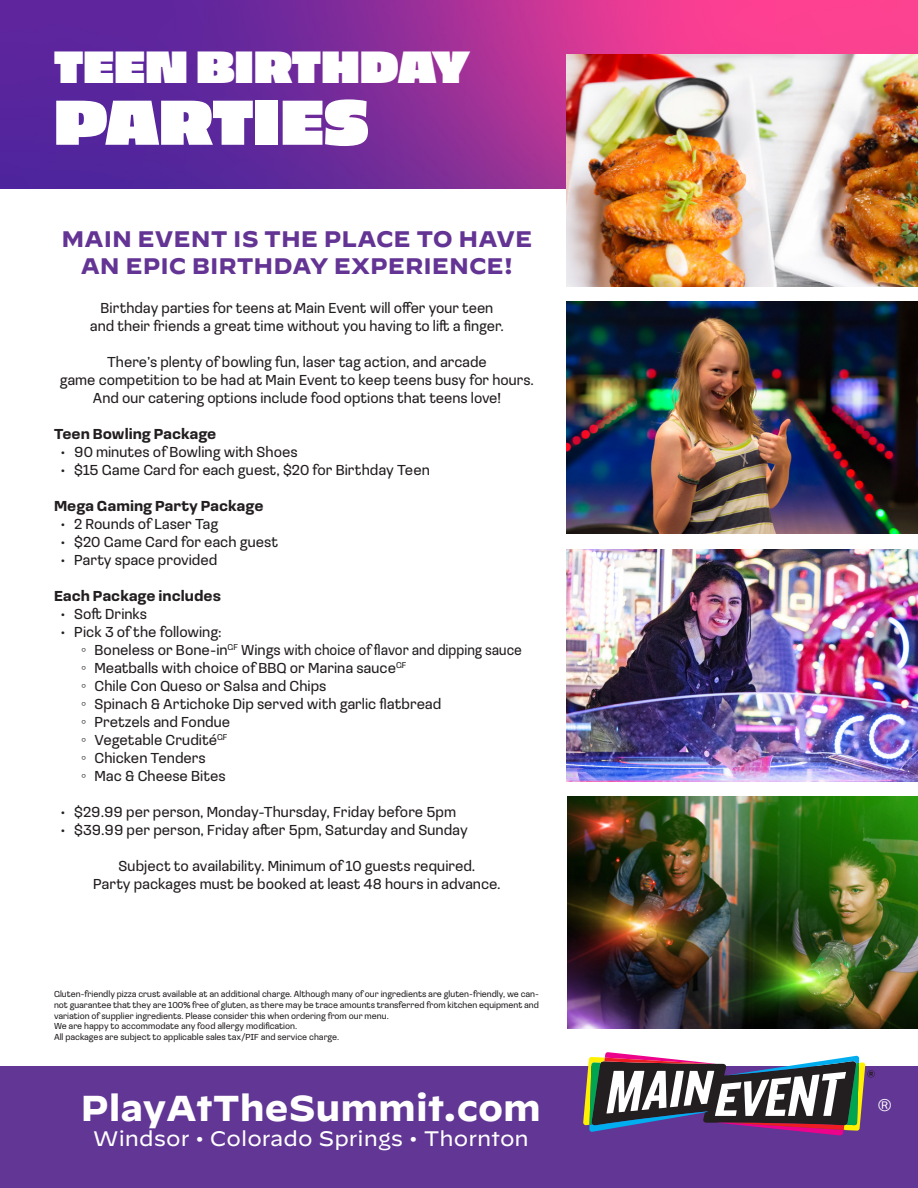
<style>
.page{position:relative;width:918px;height:1188px;background:#fff}
.page>*{position:absolute;margin:0;border:0;box-sizing:border-box;transform-origin:0 0}
.t1{font:63px "Piepie";color:#fff;scale:.96 1}
.t2{font:45px "Piepie";color:#fff;scale:.96 1}
.t3{font:700 36px "Decimal";color:#fff}
.t4{font:700 22.5px "Decimal";color:#633494}
.t5{font:21px "Decimal";color:#fff}
.t6{font:18px "Franklin Gothic";color:#fff}
.t7{font:15px/18px "Loos Normal";color:#231f20;text-align:center}
.t8{font:700 15px "Loos Normal";color:#231f20}
.t9{font:9px/10.8px "Loos Normal";color:#231f20;text-align:justify}
.s1{font-family:"Franklin Gothic"}
</style>
<div class="page">
<div style="left:0;top:1066px;width:918px;height:122px;background:#613695"></div>
<img style="left:0;top:0;width:918px;height:189px">
<svg style="left:583px;top:1052px;width:292px;height:83px"></svg>
<img style="left:567px;top:54px;width:351px;height:232px">
<img style="left:567px;top:302px;width:351px;height:232px">
<img style="left:567px;top:549px;width:351px;height:232px">
<img style="left:567px;top:797px;width:351px;height:232px">
<p class="t2" style="left:54px;top:35px;width:433px">TEEN BIRTHDAY</p>
<p class="t1" style="left:54px;top:77px;width:329px">PARTIES</p>
<p class="t4" style="left:62px;top:226px;width:472px">MAIN EVENT IS THE PLACE TO HAVE</p>
<p class="t4" style="left:81px;top:253px;width:434px">AN EPIC BIRTHDAY EXPERIENCE!</p>
<p class="t7" style="left:101px;top:298px;width:394px">Birthday parties for teens at Main Event will offer your teen</p>
<p class="t7" style="left:90px;top:316px;width:416px">and their friends a great time without you having to lift a finger.</p>
<p class="t7" style="left:107px;top:352px;width:381px">There’s plenty of bowling fun, laser tag action, and arcade</p>
<p class="t7" style="left:60px;top:370px;width:476px">game competition to be had at Main Event to keep teens busy for hours.<br>And our catering options include food options that teens love!</p>
<p class="t8" style="left:54px;top:423px;width:164px">Teen Bowling Package</p>
<p class="t7" style="left:61px;top:442px;width:238px">• 90 minutes of Bowling with Shoes</p>
<p class="t7" style="left:61px;top:460px;width:371px">• $15 Game Card for each guest, $20 for Birthday Teen</p>
<p class="t8" style="left:54px;top:495px;width:211px">Mega Gaming Party Package</p>
<p class="t7" style="left:61px;top:514px;width:159px">• 2 Rounds of Laser Tag</p>
<p class="t7" style="left:61px;top:532px;width:219px">• $20 Game Card for each guest</p>
<p class="t7" style="left:61px;top:550px;width:158px">• Party space provided</p>
<p class="t8" style="left:54px;top:585px;width:169px">Each Package includes</p>
<p class="t7" style="left:61px;top:604px;width:88px">• Soft Drinks</p>
<p class="t7" style="left:61px;top:622px;width:162px">• Pick 3 of the following:</p>
<p class="t7" style="left:81px;top:640px;width:443px"><span class="s1">◦</span> Boneless or Bone-in<sup>GF</sup> Wings with choice of flavor and dipping sauce</p>
<p class="t7" style="left:81px;top:658px;width:327px"><span class="s1">◦</span> Meatballs with choice of BBQ or Marina sauce<sup>GF</sup></p>
<p class="t7" style="left:81px;top:676px;width:247px"><span class="s1">◦</span> Chile Con Queso or Salsa and Chips</p>
<p class="t7" style="left:81px;top:694px;width:362px"><span class="s1">◦</span> Spinach &amp; Artichoke Dip served with garlic flatbread</p>
<p class="t7" style="left:81px;top:712px;width:151px"><span class="s1">◦</span> Pretzels and Fondue</p>
<p class="t7" style="left:81px;top:730px;width:148px"><span class="s1">◦</span> Vegetable Crudité<sup>GF</sup></p>
<p class="t7" style="left:81px;top:748px;width:126px"><span class="s1">◦</span> Chicken Tenders</p>
<p class="t7" style="left:81px;top:766px;width:146px"><span class="s1">◦</span> Mac &amp; Cheese Bites</p>
<p class="t7" style="left:61px;top:802px;width:397px">• $29.99 per person, Monday-Thursday, Friday before 5pm</p>
<p class="t7" style="left:61px;top:820px;width:409px">• $39.99 per person, Friday after 5pm, Saturday and Sunday</p>
<p class="t7" style="left:119px;top:856px;width:358px">Subject to availability. Minimum of 10 guests required.</p>
<p class="t7" style="left:93px;top:874px;width:409px">Party packages must be booked at least 48 hours in advance.</p>
<p class="t9" style="left:54px;top:988px;width:486px">Gluten-friendly pizza crust available at an additional charge. Although many of our ingredients are gluten-friendly, we can&shy;not guarantee that they are 100% free of gluten, as there may be trace amounts transferred from kitchen equipment and variation of supplier ingredients. Please consider this when ordering from our menu.</p>
<p class="t9" style="left:54px;top:1021px;width:245px">We are happy to accommodate any food allergy modification.</p>
<p class="t9" style="left:54px;top:1031px;width:287px">All packages are subject to applicable sales tax/PIF and service charge.</p>
<p class="t3" style="left:80px;top:1088px;width:462px">PlayAtTheSummit.com</p>
<p class="t6" style="left:878px;top:1093px;width:15px">®</p>
<p class="t5" style="left:93px;top:1127px;width:438px">Windsor • Colorado Springs • Thornton</p>
</div>
